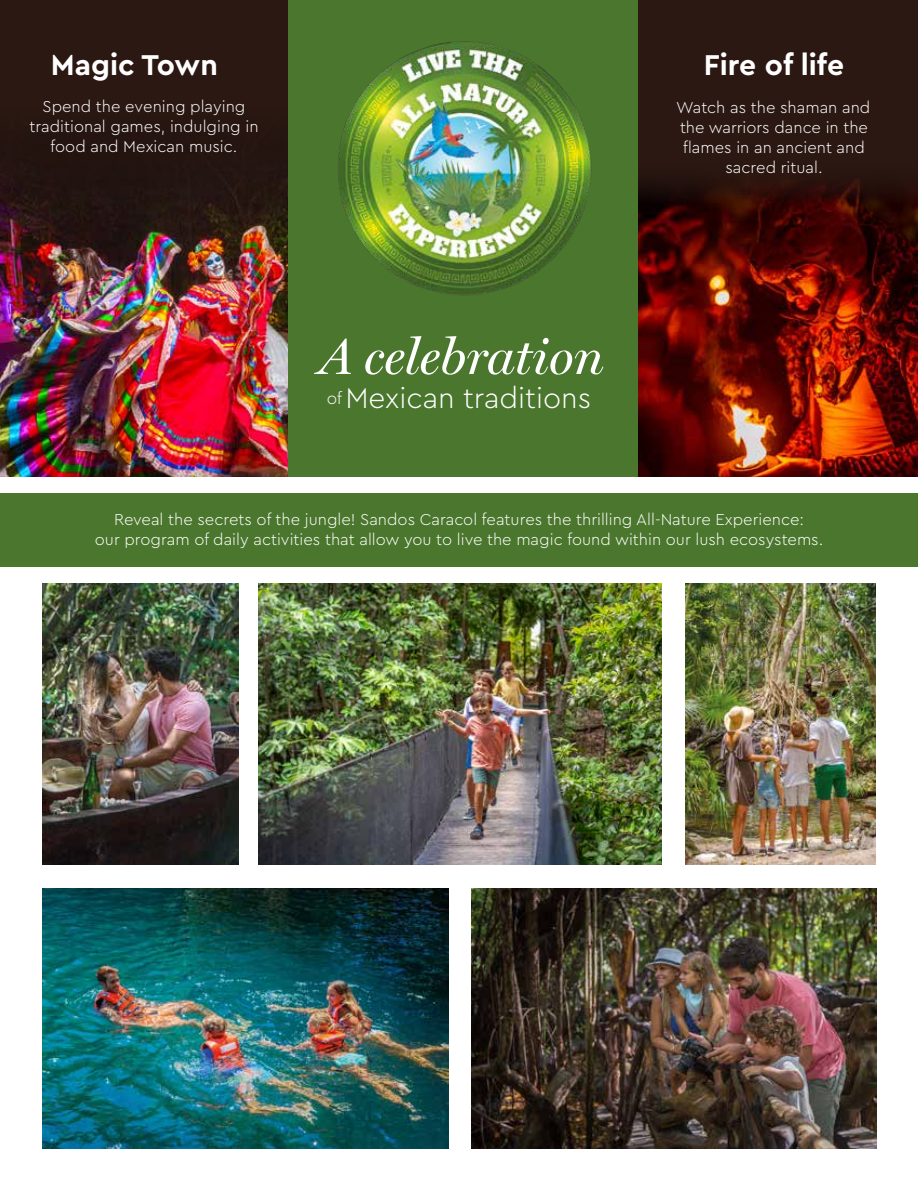
<style>
.page{position:relative;width:918px;height:1188px;background:#fff}
.page>*{position:absolute;margin:0;border:0;box-sizing:border-box;transform-origin:0 0}
.t1{font:italic 51px "Miller Display";color:#fff}
.t2{font:700 30px "Cera Pro";color:#fff}
.t3{font:300 29.7px "Cera Pro";color:#fff}
.t4{font:300 16.5px/19.8px "Cera Pro";color:#fff;text-align:center}
.s1{font-size:17.1px}
</style>
<div class="page">
<img style="left:0;top:277px;width:289px;height:199px">
<svg style="left:0;top:0;width:289px;height:277px;background:#321c17"></svg>
<div style="left:289px;top:0;width:349px;height:476px;background:#4b762d"></div>
<img style="left:338px;top:41px;width:253px;height:255px">
<div style="left:638px;top:0;width:280px;height:476px;background:#2b1812"></div>
<img style="left:259px;top:583px;width:403px;height:281px">
<img style="left:471px;top:888px;width:406px;height:260px">
<img style="left:686px;top:583px;width:189px;height:281px">
<img style="left:43px;top:583px;width:195px;height:281px">
<img style="left:43px;top:888px;width:406px;height:260px">
<img style="left:638px;top:180px;width:280px;height:296px">
<div style="left:0;top:493px;width:918px;height:74px;background:#4b762d"></div>
<h2 class="t2" style="left:51px;top:45px;width:168px">Magic Town</h2>
<p class="t4" style="left:29px;top:96px;width:231px">Spend the evening playing traditional games, indulging in food and Mexican music.</p>
<h1 class="t1" style="left:320px;top:326px;width:286px">A celebration</h1>
<h3 class="t3" style="left:327px;top:378px;width:266px"><span class="s1">of</span> Mexican traditions</h3>
<h2 class="t2" style="left:704px;top:45px;width:142px">Fire of life</h2>
<p class="t4" style="left:676px;top:97px;width:196px">Watch as the shaman and the warriors dance in the flames in an ancient and sacred ritual.</p>
<p class="t4" style="left:95px;top:509px;width:730px">Reveal the secrets of the jungle! Sandos Caracol features the thrilling All-Nature Experience:<br>our program of daily activities that allow you to live the magic found within our lush ecosystems.</p>
</div>
